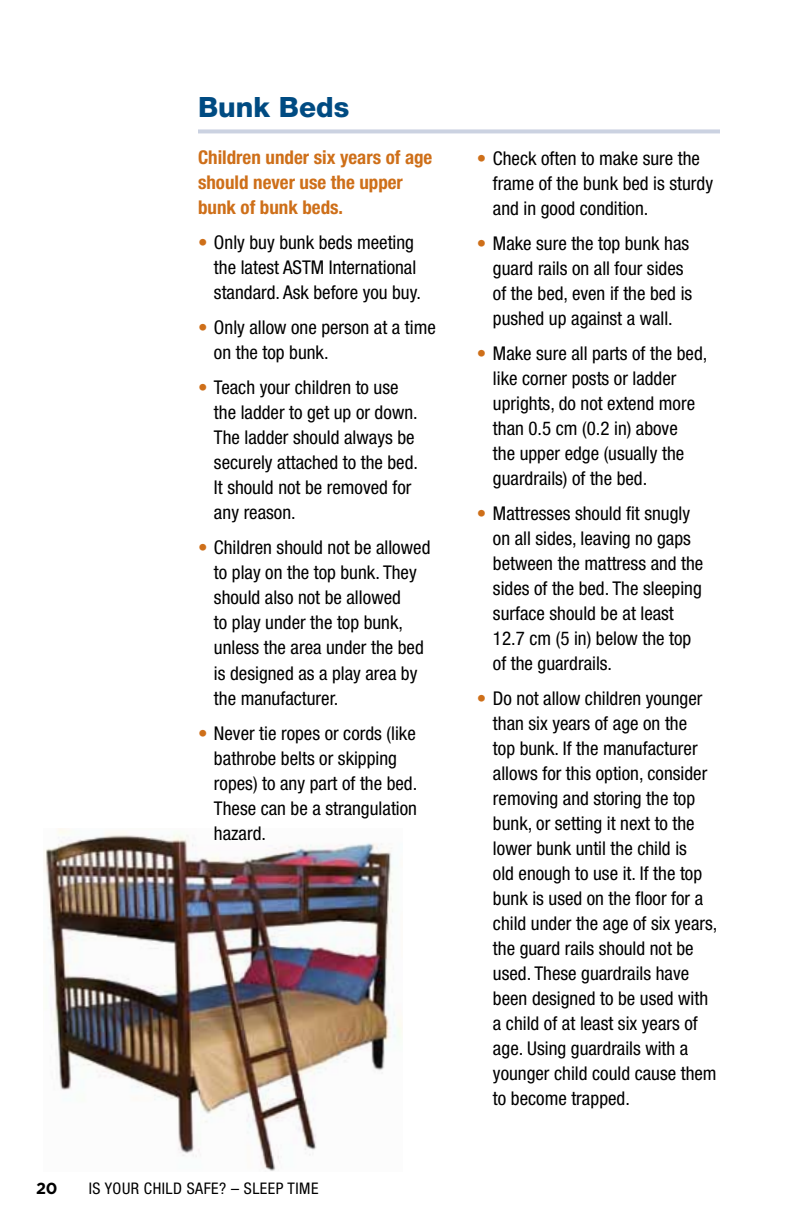
<style>
.page{position:relative;width:792px;height:1224px;background:#fff}
.page>*{position:absolute;margin:0;border:0;box-sizing:border-box;transform-origin:0 0}
.t1{font:800 28px "Helvetica Neue";color:#004b82}
.t2{font:condensed 19px/25px "Helvetica Neue";color:#000}
.t3{font:700 condensed 19px/25px "Helvetica Neue";color:#ce6f19}
.t4{font:condensed 16px "Helvetica Neue";letter-spacing:.03em;color:#000}
.t5{font:700 16px "Gotham HTF";color:#000}
.s1{color:#ce6f19}
</style>
<div class="page">
<img style="left:45px;top:829px;width:358px;height:342px">
<svg style="left:198px;top:129px;width:522px;height:4px;background:#d0d6e4"></svg>
<h1 class="t1" style="left:198px;top:91px;width:153px">Bunk Beds</h1>
<p class="t3" style="left:198px;top:145px;width:236px">Children under six years of age should never use the upper bunk of bunk beds.</p>
<p class="t2" style="left:214px;top:230px;width:209px;text-indent:-16px"><span class="s1">•</span> Only buy bunk beds meeting the latest ASTM International standard. Ask before you buy.</p>
<p class="t2" style="left:214px;top:315px;width:223px;text-indent:-16px"><span class="s1">•</span> Only allow one person at a time on the top bunk.</p>
<p class="t2" style="left:214px;top:375px;width:206px;text-indent:-16px"><span class="s1">•</span> Teach your children to use the ladder to get up or down.<br>The ladder should always be securely attached to the bed.<br>It should not be removed for any reason.</p>
<p class="t2" style="left:214px;top:535px;width:218px;text-indent:-16px"><span class="s1">•</span> Children should not be allowed to play on the top bunk. They should also not be allowed<br>to play under the top bunk, unless the area under the bed is designed as a play area by the manufacturer.</p>
<p class="t2" style="left:214px;top:720px;width:205px;text-indent:-16px"><span class="s1">•</span> Never tie ropes or cords (like bathrobe belts or skipping ropes) to any part of the bed.<br>These can be a strangulation hazard.</p>
<p class="t5" style="left:36px;top:1179px;width:23px">20</p>
<p class="t4" style="left:89px;top:1179px;width:173px">Is Your Child Safe? – Sleep</p>
<p class="t4" style="left:288px;top:1179px;width:17px">Time</p>
<p class="t2" style="left:493px;top:145px;width:222px;text-indent:-16px"><span class="s1">•</span> Check often to make sure the frame of the bunk bed is sturdy and in good condition.</p>
<p class="t2" style="left:493px;top:230px;width:201px;text-indent:-16px"><span class="s1">•</span> Make sure the top bunk has guard rails on all four sides of the bed, even if the bed is pushed up against a wall.</p>
<p class="t2" style="left:493px;top:340px;width:216px;text-indent:-16px"><span class="s1">•</span> Make sure all parts of the bed, like corner posts or ladder uprights, do not extend more than 0.5 cm (0.2 in) above<br>the upper edge (usually the guardrails) of the bed.</p>
<p class="t2" style="left:493px;top:500px;width:212px;text-indent:-16px"><span class="s1">•</span> Mattresses should fit snugly on all sides, leaving no gaps between the mattress and the sides of the bed. The sleeping surface should be at least<br>12.7 cm (5 in) below the top of the guardrails.</p>
<p class="t2" style="left:493px;top:685px;width:226px;text-indent:-16px"><span class="s1">•</span> Do not allow children younger than six years of age on the<br>top bunk. If the manufacturer allows for this option, consider removing and storing the top bunk, or setting it next to the lower bunk until the child is<br>old enough to use it. If the top bunk is used on the floor for a child under the age of six years, the guard rails should not be used. These guardrails have been designed to be used with a child of at least six years of age. Using guardrails with a younger child could cause them to become trapped.</p>
</div>
